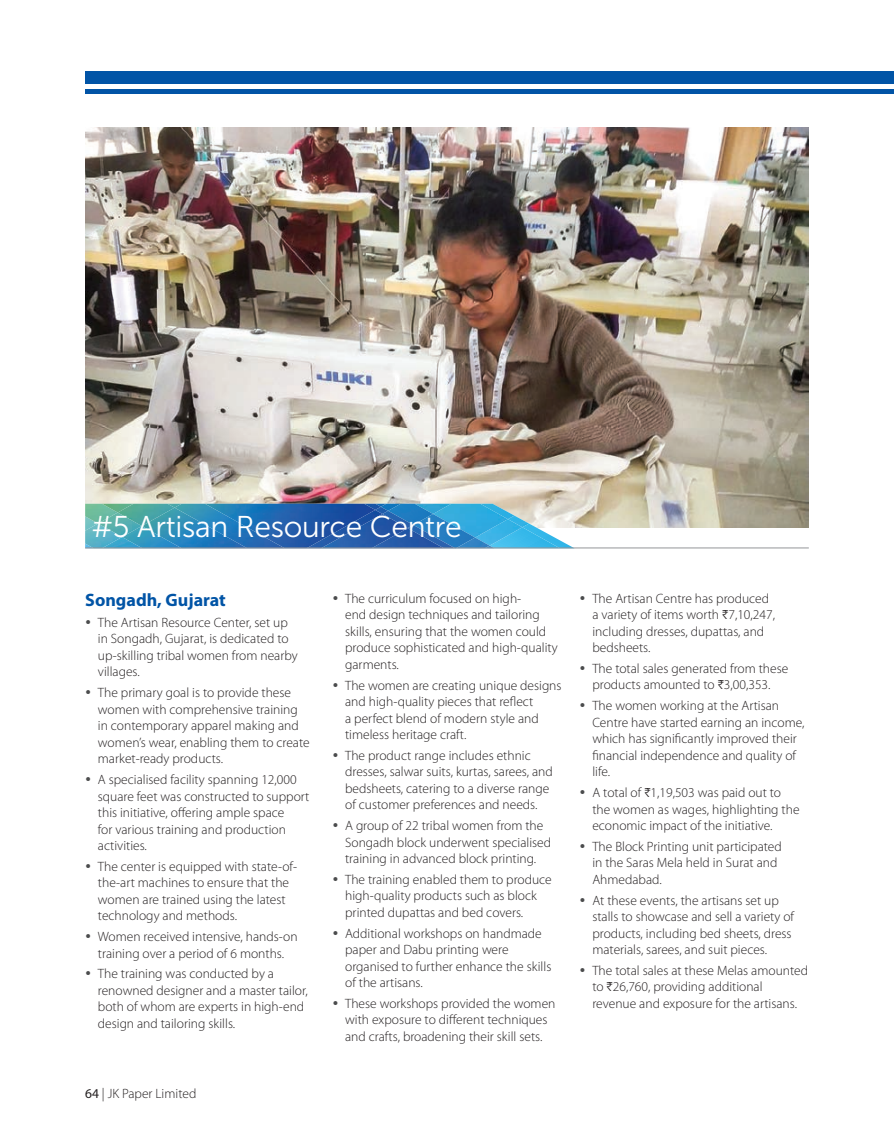
<style>
.page{position:relative;width:894px;height:1140px;background:#fff}
.page>*{position:absolute;margin:0;border:0;box-sizing:border-box;transform-origin:0 0}
.t1{font:30px "Museo Sans 300";letter-spacing:-.01em;color:#fff}
.t2{font:700 18px "Myriad Pro";color:#0154a6}
.t3{font:300 13.5px/16.5px "Myriad Pro";color:#231f20}
.s1{font-weight:400}
.s2{font-family:"ITF Rupee";font-weight:400}
</style>
<div class="page">
<img style="left:85px;top:128px;width:723px;height:399px">
<svg style="left:85px;top:504px;width:489px;height:43px;background:#4fa1c5"></svg>
<img style="left:205px;top:504px;width:170px;height:43px">
<hr style="left:85px;top:547px;width:723px;height:1px;background:#939598">
<div style="left:85px;top:71px;width:808px;height:12px;background:#0154a6"></div>
<div style="left:85px;top:89px;width:808px;height:5px;background:#0154a6"></div>
<h1 class="t1" style="left:91px;top:510px;width:371px">#5 Artisan Resource Centre</h1>
<h2 class="t2" style="left:85px;top:588px;width:142px">Songadh, Gujarat</h2>
<p class="t3" style="left:98px;top:614px;width:201px">The Artisan Resource Center, set up in Songadh, Gujarat, is dedicated to up-skilling tribal women from nearby villages.</p>
<p class="t3" style="left:98px;top:684px;width:213px">The primary goal is to provide these women with comprehensive training in contemporary apparel making and women’s wear, enabling them to create market-ready products.</p>
<p class="t3" style="left:98px;top:771px;width:213px">A specialised facility spanning 12,000 square feet was constructed to support this initiative, offering ample space<br>for various training and production activities.</p>
<p class="t3" style="left:98px;top:858px;width:201px">The center is equipped with state-of&shy;the-art machines to ensure that the women are trained using the latest technology and methods.</p>
<p class="t3" style="left:98px;top:928px;width:201px">Women received intensive, hands-on training over a period of 6 months.</p>
<p class="t3" style="left:98px;top:965px;width:211px">The training was conducted by a renowned designer and a master tailor, both of whom are experts in high-end design and tailoring skills.</p>
<p class="t3" style="left:85px;top:1084px;width:113px"><span class="s1">64</span> | JK Paper Limited</p>
<p class="t3" style="left:345px;top:590px;width:214px">The curriculum focused on high-<br>end design techniques and tailoring skills, ensuring that the women could produce sophisticated and high-quality garments.</p>
<p class="t3" style="left:345px;top:676px;width:218px">The women are creating unique designs and high-quality pieces that reflect<br>a perfect blend of modern style and timeless heritage craft.</p>
<p class="t3" style="left:345px;top:747px;width:209px">The product range includes ethnic dresses, salwar suits, kurtas, sarees, and bedsheets, catering to a diverse range of customer preferences and needs.</p>
<p class="t3" style="left:345px;top:817px;width:207px">A group of 22 tribal women from the<br>Songadh block underwent specialised training in advanced block printing.</p>
<p class="t3" style="left:345px;top:871px;width:208px">The training enabled them to produce high-quality products such as block printed dupattas and bed covers.</p>
<p class="t3" style="left:345px;top:924px;width:208px">Additional workshops on handmade paper and Dabu printing were organised to further enhance the skills of the artisans.</p>
<p class="t3" style="left:345px;top:995px;width:212px">These workshops provided the women with exposure to different techniques and crafts, broadening their skill sets.</p>
<p class="t3" style="left:592px;top:590px;width:184px">The Artisan Centre has produced a variety of items worth <span class="s2">H</span>7,10,247, including dresses, dupattas, and bedsheets.</p>
<p class="t3" style="left:592px;top:660px;width:197px">The total sales generated from these products amounted to <span class="s2">H</span>3,00,353.</p>
<p class="t3" style="left:592px;top:697px;width:214px">The women working at the Artisan<br>Centre have started earning an income, which has significantly improved their financial independence and quality of life.</p>
<p class="t3" style="left:592px;top:784px;width:209px">A total of <span class="s2">H</span>1,19,503 was paid out to the women as wages, highlighting the economic impact of the initiative.</p>
<p class="t3" style="left:592px;top:838px;width:191px">The Block Printing unit participated in the Saras Mela held in Surat and<br>Ahmedabad.</p>
<p class="t3" style="left:592px;top:891px;width:203px">At these events, the artisans set up stalls to showcase and sell a variety of products, including bed sheets, dress materials, sarees, and suit pieces.</p>
<p class="t3" style="left:592px;top:962px;width:217px">The total sales at these Melas amounted to <span class="s2">H</span>26,760, providing additional revenue and exposure for the artisans.</p>
</div>
